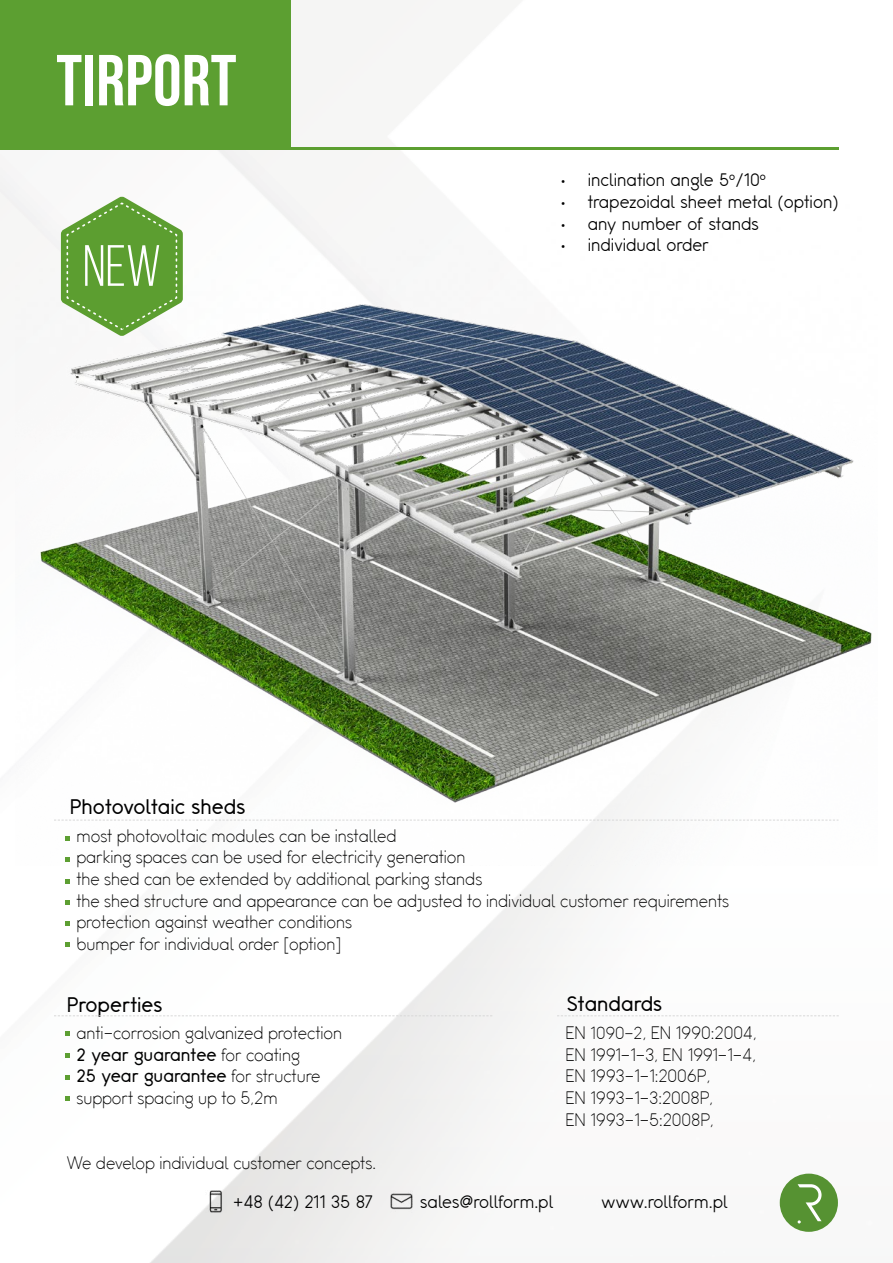
<style>
.page{position:relative;width:893px;height:1263px;background:#fff}
.page>*{position:absolute;margin:0;border:0;box-sizing:border-box;transform-origin:0 0}
.t1{font:700 72px "Bebas Neue Pro";color:#fff}
.t2{font:58.2px "Bebas Neue";color:#fff}
.t3{font:700 21px "Omega Sans";color:#000}
.t4{font:18px/21.6px "Omega Sans";color:#000}
.t5{font:500 18px "Omega Sans";color:#000}
.t6{font:500 18px "Omega Sans";letter-spacing:-.03em;color:#000}
.s1{font-weight:700}
.s2{font-size:17.55px}
</style>
<div class="page">
<img style="left:0;top:0;width:839px;height:1263px">
<hr style="left:0;top:148px;width:839px;height:2px;background:#5c9f31">
<img style="left:15px;top:176px;width:857px;height:690px">
<div style="left:0;top:0;width:290px;height:150px;background:#5c9f31"></div>
<svg style="left:66px;top:1032px;width:4px;height:4px"></svg>
<svg style="left:66px;top:836px;width:4px;height:4px"></svg>
<svg style="left:66px;top:1054px;width:4px;height:4px"></svg>
<svg style="left:66px;top:858px;width:4px;height:4px"></svg>
<svg style="left:66px;top:1075px;width:4px;height:4px"></svg>
<svg style="left:66px;top:879px;width:4px;height:4px"></svg>
<svg style="left:66px;top:1096px;width:4px;height:4px"></svg>
<svg style="left:66px;top:900px;width:4px;height:4px"></svg>
<svg style="left:66px;top:921px;width:4px;height:4px"></svg>
<svg style="left:66px;top:942px;width:4px;height:4px"></svg>
<svg style="left:54px;top:1015px;width:438px;height:1px"></svg>
<svg style="left:54px;top:820px;width:784px;height:1px"></svg>
<svg style="left:557px;top:1015px;width:282px;height:1px"></svg>
<svg style="left:61px;top:197px;width:122px;height:139px"></svg>
<div style="left:780px;top:1173px;width:58px;height:59px;background:#569232;border-radius:50%"></div>
<svg style="left:798px;top:1184px;width:23px;height:39px"></svg>
<img style="left:205px;top:1191px;width:22px;height:21px">
<img style="left:391px;top:1191px;width:22px;height:22px">
<h1 class="t1" style="left:56px;top:39px;width:182px">TIRPORT</h1>
<h2 class="t2" style="left:83px;top:235px;width:80px">NEW</h2>
<p class="t3" style="left:70px;top:794px;width:177px">Photovoltaic sheds</p>
<p class="t5" style="left:561px;top:169px;width:207px">• inclination angle 5<sup>o</sup>/10<sup>o</sup></p>
<p class="t5" style="left:561px;top:191px;width:279px">• trapezoidal sheet metal (option)</p>
<p class="t5" style="left:561px;top:212px;width:200px">• any number of stands</p>
<p class="t5" style="left:561px;top:234px;width:150px">• individual order</p>
<p class="t4" style="left:77px;top:825px;width:654px">most photovoltaic modules can be installed<br>parking spaces can be used for electricity generation<br>the shed can be extended by additional parking stands<br>the shed structure and appearance can be adjusted to individual customer requirements protection against weather conditions<br>bumper for individual order [option]</p>
<p class="t3" style="left:67px;top:992px;width:97px">Properties</p>
<p class="t3" style="left:567px;top:991px;width:97px">Standards</p>
<p class="t4" style="left:77px;top:1023px;width:267px">anti-corrosion galvanized protection<br><span class="s1">2 year guarantee</span> for coating<br><span class="s1">25 year guarantee</span> for structure support spacing up to 5,2m</p>
<p class="t4" style="left:565px;top:1023px;width:193px">EN <span class="s2">1090-2</span>, EN 1990:2004,<br>EN 1991-1-3, EN 1991-1-4,<br>EN 1993-1-1:2006P,<br>EN 1993-1-3:2008P,<br>EN 1993-1-5:2008P,</p>
<p class="t4" style="left:67px;top:1152px;width:311px">We develop individual customer concepts.</p>
<p class="t6" style="left:233px;top:1190px;width:142px">+48 (42) 211 35 87</p>
<p class="t5" style="left:420px;top:1191px;width:135px">sales@rollform.pl</p>
<p class="t5" style="left:601px;top:1191px;width:128px">www.rollform.pl</p>
</div>
